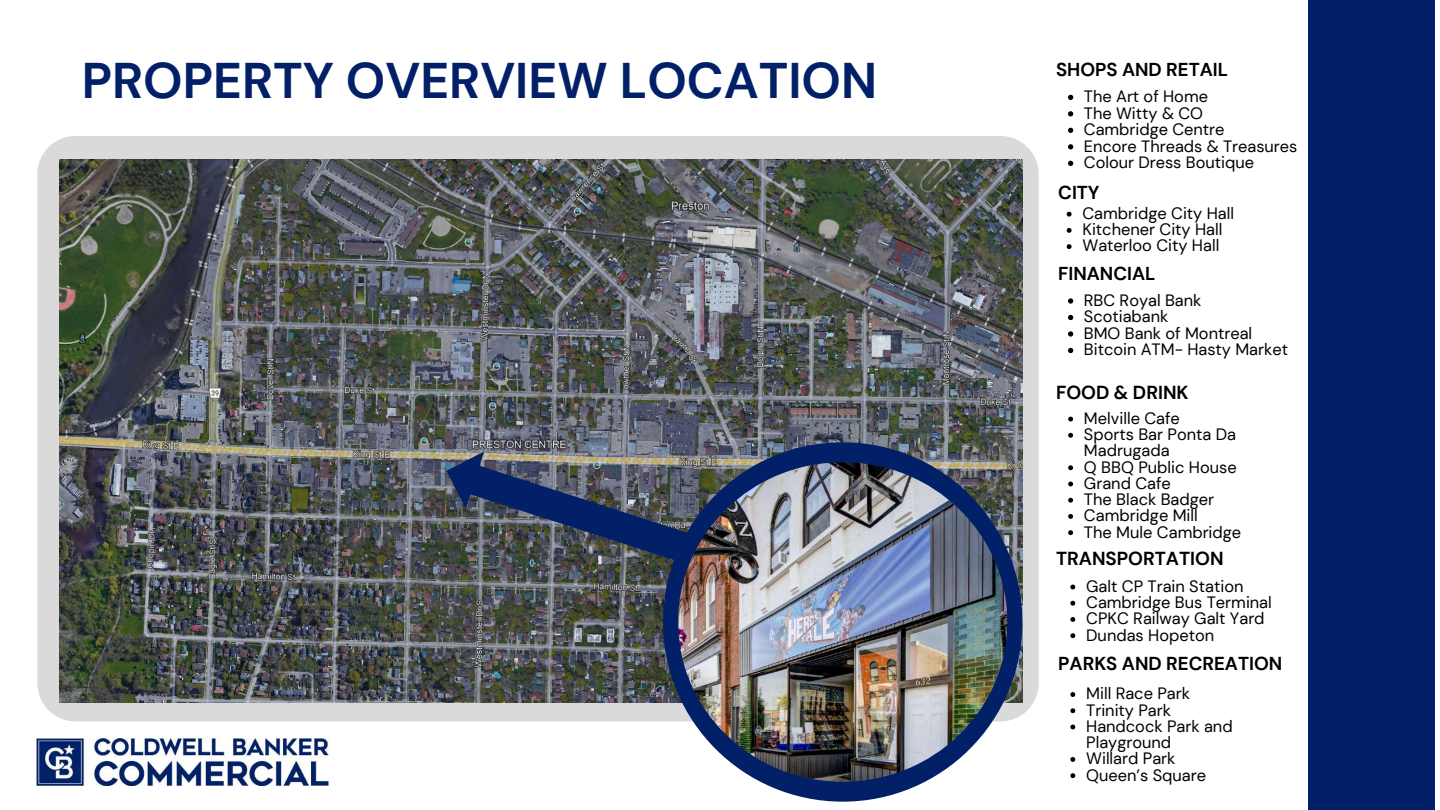
<style>
.page{position:relative;width:1440px;height:810px;background:#fff}
.page>*{position:absolute;margin:0;border:0;box-sizing:border-box;transform-origin:0 0}
.t1{font:700 50px "DM Sans";color:#012068}
.t2{font:700 18.8px "DM Sans";color:#000}
.t3{font:700 18.7px "DM Sans";color:#000}
.t4{font:16.4px/16.2px "DM Sans";color:#000}
</style>
<div class="page">
<div style="left:37px;top:136px;width:1002px;height:585px;background:#d9dad9"></div>
<img style="left:59px;top:159px;width:963px;height:543px">
<img style="left:446px;top:452px;width:275px;height:120px">
<div style="left:663px;top:442px;width:359px;height:360px;background:#012068;border-radius:50%"></div>
<img style="left:678px;top:462px;width:329px;height:320px;border-radius:50%">
<div style="left:1308px;top:0;width:127px;height:810px;background:#012068"></div>
<img style="left:36px;top:738px;width:293px;height:47px">
<svg style="left:1070px;top:585px;width:5px;height:4px"></svg>
<svg style="left:1070px;top:601px;width:5px;height:5px"></svg>
<svg style="left:1070px;top:617px;width:5px;height:5px"></svg>
<svg style="left:1070px;top:633px;width:5px;height:5px"></svg>
<svg style="left:1068px;top:95px;width:5px;height:5px"></svg>
<svg style="left:1068px;top:111px;width:5px;height:5px"></svg>
<svg style="left:1068px;top:128px;width:5px;height:5px"></svg>
<svg style="left:1068px;top:144px;width:5px;height:5px"></svg>
<svg style="left:1068px;top:161px;width:5px;height:5px"></svg>
<svg style="left:1068px;top:417px;width:5px;height:5px"></svg>
<svg style="left:1068px;top:433px;width:5px;height:5px"></svg>
<svg style="left:1068px;top:465px;width:5px;height:5px"></svg>
<svg style="left:1068px;top:482px;width:5px;height:4px"></svg>
<svg style="left:1068px;top:498px;width:5px;height:5px"></svg>
<svg style="left:1068px;top:514px;width:5px;height:5px"></svg>
<svg style="left:1068px;top:530px;width:5px;height:5px"></svg>
<svg style="left:1070px;top:692px;width:5px;height:5px"></svg>
<svg style="left:1070px;top:708px;width:5px;height:5px"></svg>
<svg style="left:1070px;top:725px;width:5px;height:4px"></svg>
<svg style="left:1070px;top:757px;width:5px;height:5px"></svg>
<svg style="left:1070px;top:773px;width:5px;height:5px"></svg>
<svg style="left:1067px;top:212px;width:5px;height:5px"></svg>
<svg style="left:1067px;top:228px;width:5px;height:5px"></svg>
<svg style="left:1067px;top:244px;width:5px;height:5px"></svg>
<svg style="left:1068px;top:298px;width:5px;height:6px"></svg>
<svg style="left:1068px;top:315px;width:5px;height:5px"></svg>
<svg style="left:1068px;top:331px;width:5px;height:6px"></svg>
<svg style="left:1068px;top:348px;width:5px;height:5px"></svg>
<h1 class="t1" style="left:82px;top:48px;width:797px">PROPERTY OVERVIEW LOCATION</h1>
<p class="t3" style="left:1056px;top:58px;width:174px">SHOPS AND RETAIL</p>
<p class="t4" style="left:1084px;top:88px;width:215px;line-height:16.5px">The Art of Home<br>The Witty &amp; CO<br>Cambridge Centre<br>Encore Threads &amp; Treasures<br>Colour Dress Boutique</p>
<p class="t3" style="left:1058px;top:180px;width:43px">CITY</p>
<p class="t4" style="left:1082px;top:205px;width:153px">Cambridge City Hall<br>Kitchener City Hall<br>Waterloo City Hall</p>
<p class="t4" style="left:1084px;top:292px;width:206px;line-height:16.5px">RBC Royal Bank<br>Scotiabank<br>BMO Bank of Montreal<br>Bitcoin ATM- Hasty Market</p>
<p class="t3" style="left:1058px;top:261px;width:99px">FINANCIAL</p>
<p class="t2" style="left:1056px;top:381px;width:134px">FOOD &amp; DRINK</p>
<p class="t4" style="left:1084px;top:410px;width:159px">Melville Cafe<br>Sports Bar Ponta Da<br>Madrugada<br>Q BBQ Public House<br>Grand Cafe<br>The Black Badger<br>Cambridge Mill<br>The Mule Cambridge</p>
<p class="t2" style="left:1056px;top:546px;width:169px">TRANSPORTATION</p>
<p class="t4" style="left:1086px;top:578px;width:187px">Galt CP Train Station<br>Cambridge Bus Terminal<br>CPKC Railway Galt Yard<br>Dundas Hopeton</p>
<p class="t3" style="left:1058px;top:652px;width:226px">PARKS AND RECREATION</p>
<p class="t4" style="left:1086px;top:686px;width:148px">Mill Race Park<br>Trinity Park<br>Handcock Park and<br>Playground<br>Willard Park<br>Queen’s Square</p>
</div>
